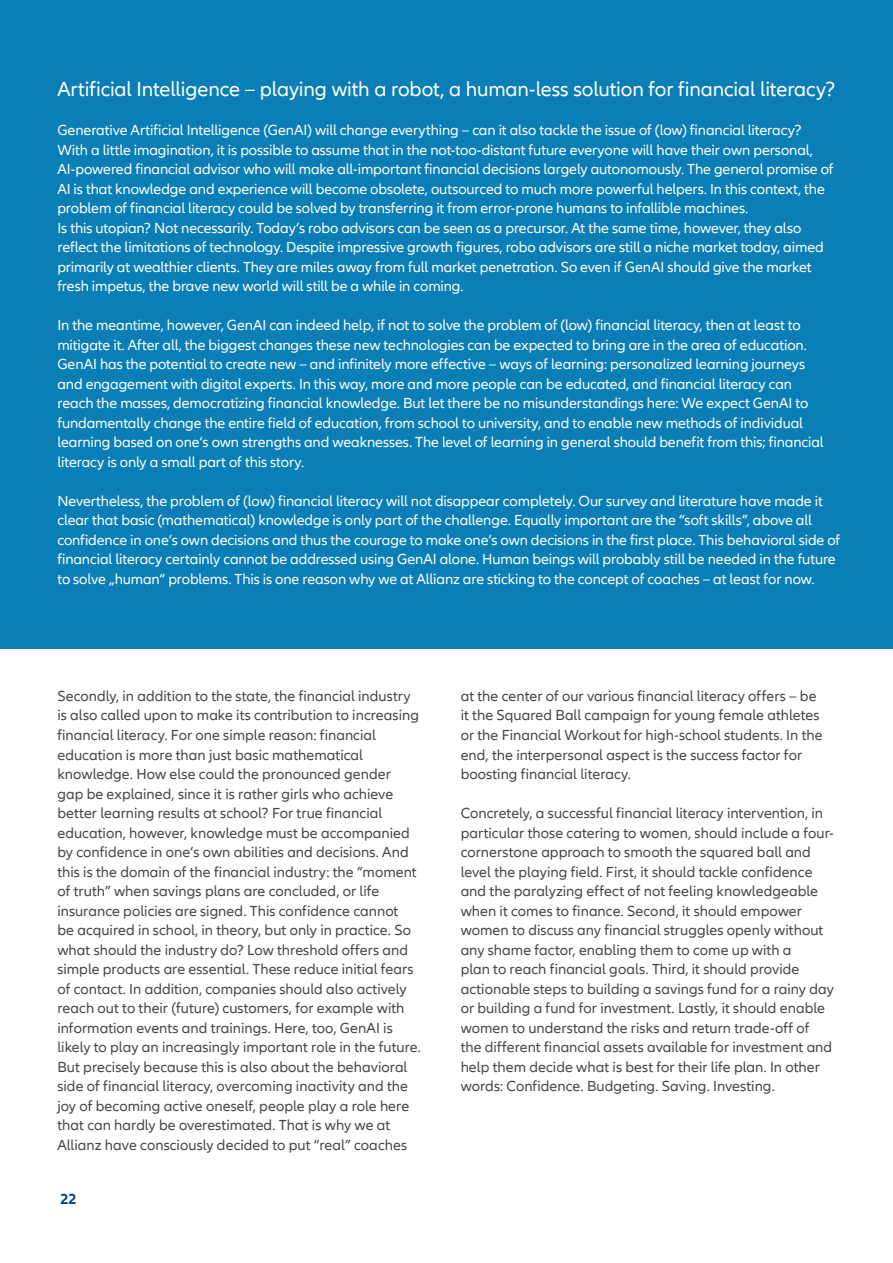
<style>
.page{position:relative;width:893px;height:1263px;background:#fff}
.page>*{position:absolute;margin:0;border:0;box-sizing:border-box;transform-origin:0 0}
.t1{font:21px "Allianz Neo";letter-spacing:-.005em;color:#fff}
.t2{font:15px/19.5px "Allianz Neo";letter-spacing:-.005em;color:#fff}
.t3{font:15px/19.5px "Allianz Neo";letter-spacing:.005em;color:#464547}
.t4{font:700 15px "Allianz Neo";color:#00468b}
</style>
<div class="page">
<div style="left:0;top:0;width:893px;height:648px;background:#0b7fb5"></div>
<h1 class="t1" style="left:57px;top:77px;width:779px">Artificial Intelligence – playing with a robot, a human-less solution for financial literacy?</h1>
<p class="t2" style="left:57px;top:121px;width:778px">Generative Artificial Intelligence (GenAI) will change everything – can it also tackle the issue of (low) financial literacy?<br>With a little imagination, it is possible to assume that in the not-too-distant future everyone will have their own personal, AI-powered financial advisor who will make all-important financial decisions largely autonomously. The general promise of AI is that knowledge and experience will become obsolete, outsourced to much more powerful helpers. In this context, the problem of financial literacy could be solved by transferring it from error-prone humans to infallible machines.<br>Is this utopian? Not necessarily. Today‘s robo advisors can be seen as a precursor. At the same time, however, they also reflect the limitations of technology. Despite impressive growth figures, robo advisors are still a niche market today, aimed primarily at wealthier clients. They are miles away from full market penetration. So even if GenAI should give the market fresh impetus, the brave new world will still be a while in coming.</p>
<p class="t2" style="left:57px;top:316px;width:768px">In the meantime, however, GenAI can indeed help, if not to solve the problem of (low) financial literacy, then at least to mitigate it. After all, the biggest changes these new technologies can be expected to bring are in the area of education.<br>GenAI has the potential to create new – and infinitely more effective – ways of learning: personalized learning journeys and engagement with digital experts. In this way, more and more people can be educated, and financial literacy can reach the masses, democratizing financial knowledge. But let there be no misunderstandings here: We expect GenAI to fundamentally change the entire field of education, from school to university, and to enable new methods of individual learning based on one‘s own strengths and weaknesses. The level of learning in general should benefit from this; financial literacy is only a small part of this story.</p>
<p class="t2" style="left:57px;top:492px;width:784px">Nevertheless, the problem of (low) financial literacy will not disappear completely. Our survey and literature have made it clear that basic (mathematical) knowledge is only part of the challenge. Equally important are the “soft skills”, above all confidence in one‘s own decisions and thus the courage to make one‘s own decisions in the first place. This behavioral side of financial literacy certainly cannot be addressed using GenAI alone. Human beings will probably still be needed in the future to solve „human“ problems. This is one reason why we at Allianz are sticking to the concept of coaches – at least for now.</p>
<p class="t3" style="left:57px;top:687px;width:365px">Secondly, in addition to the state, the financial industry is also called upon to make its contribution to increasing financial literacy. For one simple reason: financial education is more than just basic mathematical knowledge. How else could the pronounced gender<br>gap be explained, since it is rather girls who achieve better learning results at school? For true financial education, however, knowledge must be accompanied by confidence in one‘s own abilities and decisions. And this is the domain of the financial industry: the “moment of truth” when savings plans are concluded, or life insurance policies are signed. This confidence cannot<br>be acquired in school, in theory, but only in practice. So what should the industry do? Low threshold offers and simple products are essential. These reduce initial fears of contact. In addition, companies should also actively reach out to their (future) customers, for example with information events and trainings. Here, too, GenAI is likely to play an increasingly important role in the future.<br>But precisely because this is also about the behavioral side of financial literacy, overcoming inactivity and the joy of becoming active oneself, people play a role here that can hardly be overestimated. That is why we at Allianz have consciously decided to put “real” coaches</p>
<p class="t3" style="left:461px;top:687px;width:364px">at the center of our various financial literacy offers – be it the Squared Ball campaign for young female athletes or the Financial Workout for high-school students. In the end, the interpersonal aspect is the success factor for boosting financial literacy.</p>
<p class="t3" style="left:461px;top:804px;width:375px">Concretely, a successful financial literacy intervention, in particular those catering to women, should include a four&shy;cornerstone approach to smooth the squared ball and level the playing field. First, it should tackle confidence and the paralyzing effect of not feeling knowledgeable when it comes to finance. Second, it should empower women to discuss any financial struggles openly without any shame factor, enabling them to come up with a<br>plan to reach financial goals. Third, it should provide actionable steps to building a savings fund for a rainy day or building a fund for investment. Lastly, it should enable women to understand the risks and return trade-off of the different financial assets available for investment and help them decide what is best for their life plan. In other words: Confidence. Budgeting. Saving. Investing.</p>
<p class="t4" style="left:60px;top:1190px;width:18px">22</p>
</div>
